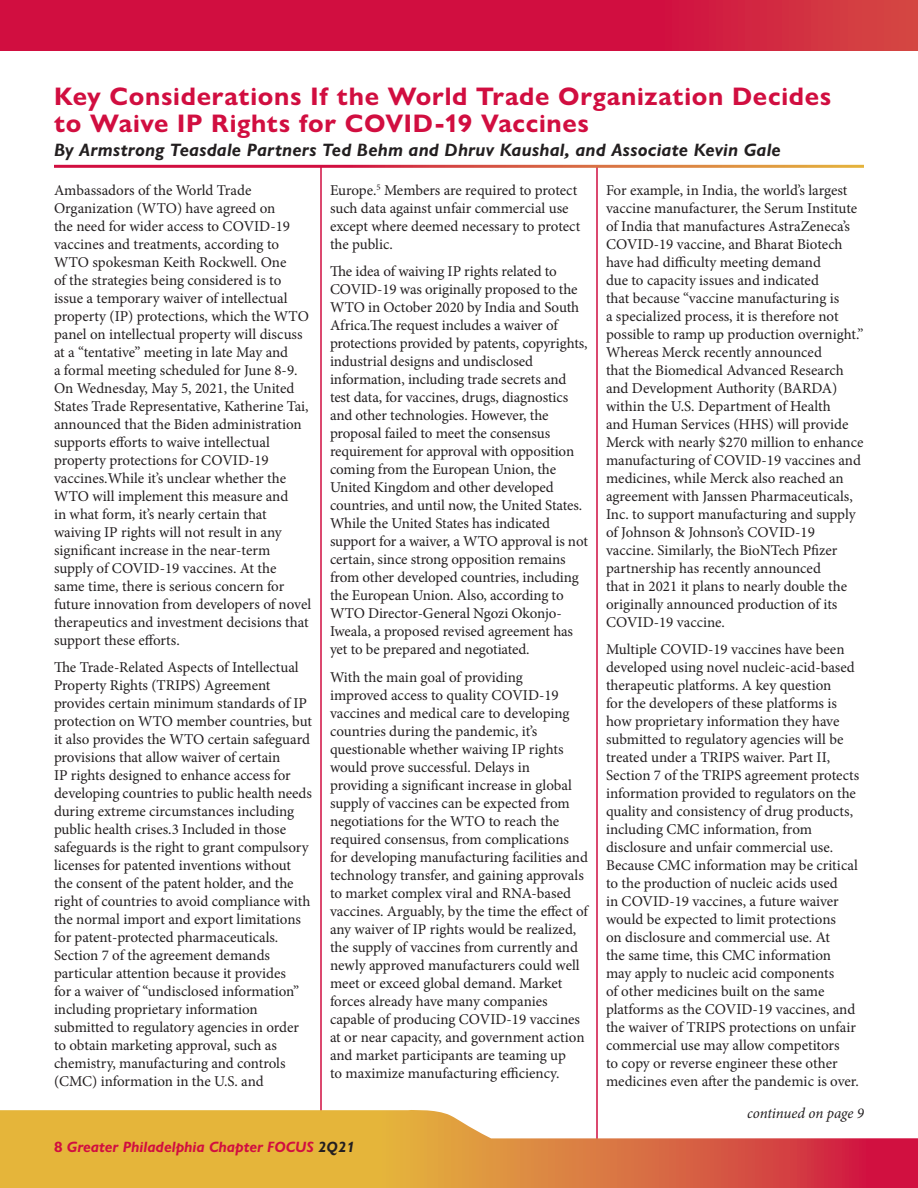
<style>
.page{position:relative;width:918px;height:1188px;background:#fff}
.page>*{position:absolute;margin:0;border:0;box-sizing:border-box;transform-origin:0 0}
.Headline{font:700 25.5px/27.8px "Gill Sans Nova";letter-spacing:.03em;color:#d10e40}
.Headline_2nd_line{font:italic 700 18px "Gill Sans Nova";letter-spacing:.015em;color:#231f20}
.body_text{font:15px/18px "Minion Pro";letter-spacing:-.005em;color:#231f20}
.t1{font:italic 700 15px "Gill Sans Nova";color:#d10e40}
.Continued_line{font:italic 15px "Minion Pro";letter-spacing:-.01em;color:#231f20}
.s1{font-style:normal}
.s2{color:#231f20}
</style>
<div class="page">
<hr style="left:321px;top:165px;width:1px;height:1006px;background:#d10e40">
<hr style="left:597px;top:165px;width:1px;height:1006px;background:#d10e40">
<hr style="left:54px;top:165px;width:810px;height:3px;background:#fff">
<svg style="left:0;top:0;width:918px;height:50px;background:#d11640"></svg>
<svg style="left:0;top:1108px;width:918px;height:80px"></svg>
<p class="Headline" style="left:54px;top:82px;width:779px">Key Considerations If the World Trade Organization Decides to Waive IP Rights for COVID-19 Vaccines</p>
<p class="Headline_2nd_line" style="left:54px;top:139px;width:728px">By Armstrong Teasdale Partners Ted Behm and Dhruv Kaushal, and Associate Kevin Gale</p>
<p class="body_text" style="left:54px;top:181px;width:259px">Ambassadors of the World Trade Organization (WTO) have agreed on<br>the need for wider access to COVID-19 vaccines and treatments, according to WTO spokesman Keith Rockwell. One<br>of the strategies being considered is to issue a temporary waiver of intellectual property (IP) protections, which the WTO panel on intellectual property will discuss at a “tentative” meeting in late May and<br>a formal meeting scheduled for June 8-9.<br>On Wednesday, May 5, 2021, the United States Trade Representative, Katherine Tai, announced that the Biden administration supports efforts to waive intellectual property protections for COVID-19 vaccines.While it’s unclear whether the WTO will implement this measure and<br>in what form, it’s nearly certain that waiving IP rights will not result in any significant increase in the near-term supply of COVID-19 vaccines. At the<br>same time, there is serious concern for future innovation from developers of novel therapeutics and investment decisions that support these efforts.</p>
<p class="body_text" style="left:54px;top:658px;width:260px">The Trade-Related Aspects of Intellectual Property Rights (TRIPS) Agreement provides certain minimum standards of IP protection on WTO member countries, but it also provides the WTO certain safeguard provisions that allow waiver of certain<br>IP rights designed to enhance access for developing countries to public health needs during extreme circumstances including public health crises.3 Included in those safeguards is the right to grant compulsory licenses for patented inventions without the consent of the patent holder, and the right of countries to avoid compliance with the normal import and export limitations for patent-protected pharmaceuticals.<br>Section 7 of the agreement demands particular attention because it provides<br>for a waiver of “undisclosed information” including proprietary information submitted to regulatory agencies in order to obtain marketing approval, such as chemistry, manufacturing and controls (CMC) information in the U.S. and</p>
<p class="body_text" style="left:330px;top:181px;width:252px">Europe.<sup>5</sup> Members are required to protect such data against unfair commercial use except where deemed necessary to protect the public.</p>
<p class="body_text" style="left:330px;top:262px;width:259px">The idea of waiving IP rights related to COVID-19 was originally proposed to the WTO in October 2020 by India and South Africa.The request includes a waiver of protections provided by patents, copyrights, industrial designs and undisclosed information, including trade secrets and test data, for vaccines, drugs, diagnostics and other technologies. However, the proposal failed to meet the consensus requirement for approval with opposition coming from the European Union, the United Kingdom and other developed countries, and until now, the United States.<br>While the United States has indicated support for a waiver, a WTO approval is not certain, since strong opposition remains from other developed countries, including the European Union. Also, according to WTO Director-General Ngozi Okonjo-Iweala, a proposed revised agreement has yet to be prepared and negotiated.</p>
<p class="body_text" style="left:330px;top:668px;width:260px">With the main goal of providing<br>improved access to quality COVID-19 vaccines and medical care to developing countries during the pandemic, it’s questionable whether waiving IP rights would prove successful. Delays in providing a significant increase in global supply of vaccines can be expected from negotiations for the WTO to reach the required consensus, from complications for developing manufacturing facilities and technology transfer, and gaining approvals to market complex viral and RNA-based vaccines. Arguably, by the time the effect of any waiver of IP rights would be realized, the supply of vaccines from currently and newly approved manufacturers could well meet or exceed global demand. Market forces already have many companies capable of producing COVID-19 vaccines at or near capacity, and government action and market participants are teaming up<br>to maximize manufacturing efficiency.</p>
<p class="t1" style="left:54px;top:1138px;width:302px"><span class="s1">8</span> Greater Philadelphia Chapter FOCUS <span class="s2">2Q21</span></p>
<p class="body_text" style="left:606px;top:181px;width:259px">For example, in India, the world’s largest vaccine manufacturer, the Serum Institute of India that manufactures AstraZeneca’s COVID-19 vaccine, and Bharat Biotech have had difficulty meeting demand<br>due to capacity issues and indicated<br>that because “vaccine manufacturing is<br>a specialized process, it is therefore not possible to ramp up production overnight.” Whereas Merck recently announced<br>that the Biomedical Advanced Research and Development Authority (BARDA) within the U.S. Department of Health<br>and Human Services (HHS) will provide Merck with nearly $270 million to enhance manufacturing of COVID-19 vaccines and medicines, while Merck also reached an agreement with Janssen Pharmaceuticals, Inc. to support manufacturing and supply of Johnson &amp; Johnson’s COVID-19 vaccine. Similarly, the BioNTech Pfizer partnership has recently announced<br>that in 2021 it plans to nearly double the originally announced production of its COVID-19 vaccine.</p>
<p class="body_text" style="left:606px;top:640px;width:255px">Multiple COVID-19 vaccines have been developed using novel nucleic-acid-based therapeutic platforms. A key question<br>for the developers of these platforms is how proprietary information they have submitted to regulatory agencies will be treated under a TRIPS waiver. Part II, Section 7 of the TRIPS agreement protects information provided to regulators on the quality and consistency of drug products, including CMC information, from disclosure and unfair commercial use.<br>Because CMC information may be critical to the production of nucleic acids used<br>in COVID-19 vaccines, a future waiver would be expected to limit protections<br>on disclosure and commercial use. At<br>the same time, this CMC information may apply to nucleic acid components<br>of other medicines built on the same platforms as the COVID-19 vaccines, and the waiver of TRIPS protections on unfair commercial use may allow competitors<br>to copy or reverse engineer these other medicines even after the pandemic is over.</p>
<p class="Continued_line" style="left:747px;top:1103px;width:118px">continued on page 9</p>
</div>
